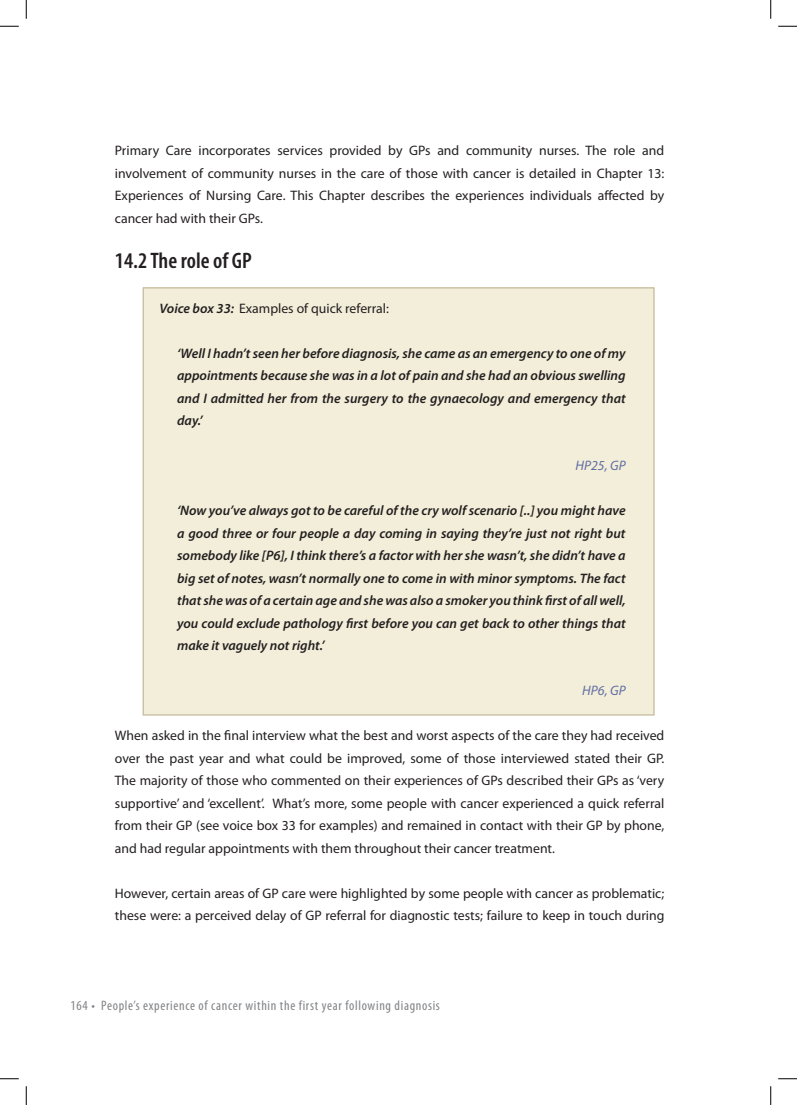
<style>
.page{position:relative;width:797px;height:1105px;background:#fff}
.page>*{position:absolute;margin:0;border:0;box-sizing:border-box;transform-origin:0 0}
.t1{font:600 condensed 22.5px "Myriad Pro";color:#231f20}
.t2{font:13.75px/22.5px "Myriad Pro";color:#231f20;text-align:justify}
.t3{font:italic 600 13.75px/22.5px "Myriad Pro";color:#231f20;text-align:justify}
.t4{font:condensed 13.75px "Myriad Pro";letter-spacing:.05em;color:#808285}
.t5{font:italic 13.75px "Myriad Pro";color:#616da3}
.s1{font-weight:600;font-style:italic}
</style>
<div class="page">
<div style="left:143px;top:288px;width:511px;height:427px;background:#f3eed9"></div>
<svg style="left:0;top:25px;width:19px;height:2px"></svg>
<svg style="left:778px;top:25px;width:19px;height:2px"></svg>
<svg style="left:0;top:1078px;width:19px;height:1px"></svg>
<svg style="left:778px;top:1078px;width:19px;height:1px"></svg>
<svg style="left:25px;top:0;width:2px;height:19px"></svg>
<svg style="left:25px;top:1086px;width:2px;height:19px"></svg>
<svg style="left:770px;top:0;width:1px;height:19px"></svg>
<svg style="left:770px;top:1086px;width:1px;height:19px"></svg>
<p class="t2" style="left:115px;top:139px;width:551px">Primary Care incorporates services provided by GPs and community nurses. The role and involvement of community nurses in the care of those with cancer is detailed in Chapter 13:<br>Experiences of Nursing Care. This Chapter describes the experiences individuals affected by cancer had with their GPs.</p>
<h1 class="t1" style="left:115px;top:248px;width:138px">14.2 The role of GP</h1>
<p class="t2" style="left:159px;top:297px;width:231px"><span class="s1">Voice box 33:</span> Examples of quick referral:</p>
<p class="t3" style="left:177px;top:342px;width:450px">‘Well I hadn’t seen her before diagnosis, she came as an emergency to one of my appointments because she was in a lot of pain and she had an obvious swelling and I admitted her from the surgery to the gynaecology and emergency that day.’</p>
<p class="t5" style="left:575px;top:458px;width:52px">HP25, GP</p>
<p class="t3" style="left:177px;top:499px;width:450px">‘Now you’ve always got to be careful of the cry wolf scenario [..] you might have a good three or four people a day coming in saying they’re just not right but somebody like [P6], I think there’s a factor with her she wasn’t, she didn’t have a big set of notes, wasn’t normally one to come in with minor symptoms. The fact that she was of a certain age and she was also a smoker you think first of all well, you could exclude pathology first before you can get back to other things that make it vaguely not right.’</p>
<p class="t5" style="left:582px;top:683px;width:45px">HP6, GP</p>
<p class="t2" style="left:115px;top:724px;width:551px">When asked in the final interview what the best and worst aspects of the care they had received over the past year and what could be improved, some of those interviewed stated their GP.<br>The majority of those who commented on their experiences of GPs described their GPs as ‘very supportive’ and ‘excellent’. What’s more, some people with cancer experienced a quick referral from their GP (see voice box 33 for examples) and remained in contact with their GP by phone, and had regular appointments with them throughout their cancer treatment.</p>
<p class="t2" style="left:115px;top:882px;width:551px">However, certain areas of GP care were highlighted by some people with cancer as problematic; these were: a perceived delay of GP referral for diagnostic tests; failure to keep in touch during</p>
<p class="t4" style="left:71px;top:998px;width:371px">164 • People’s experience of cancer within the first year following diagnosis</p>
</div>
